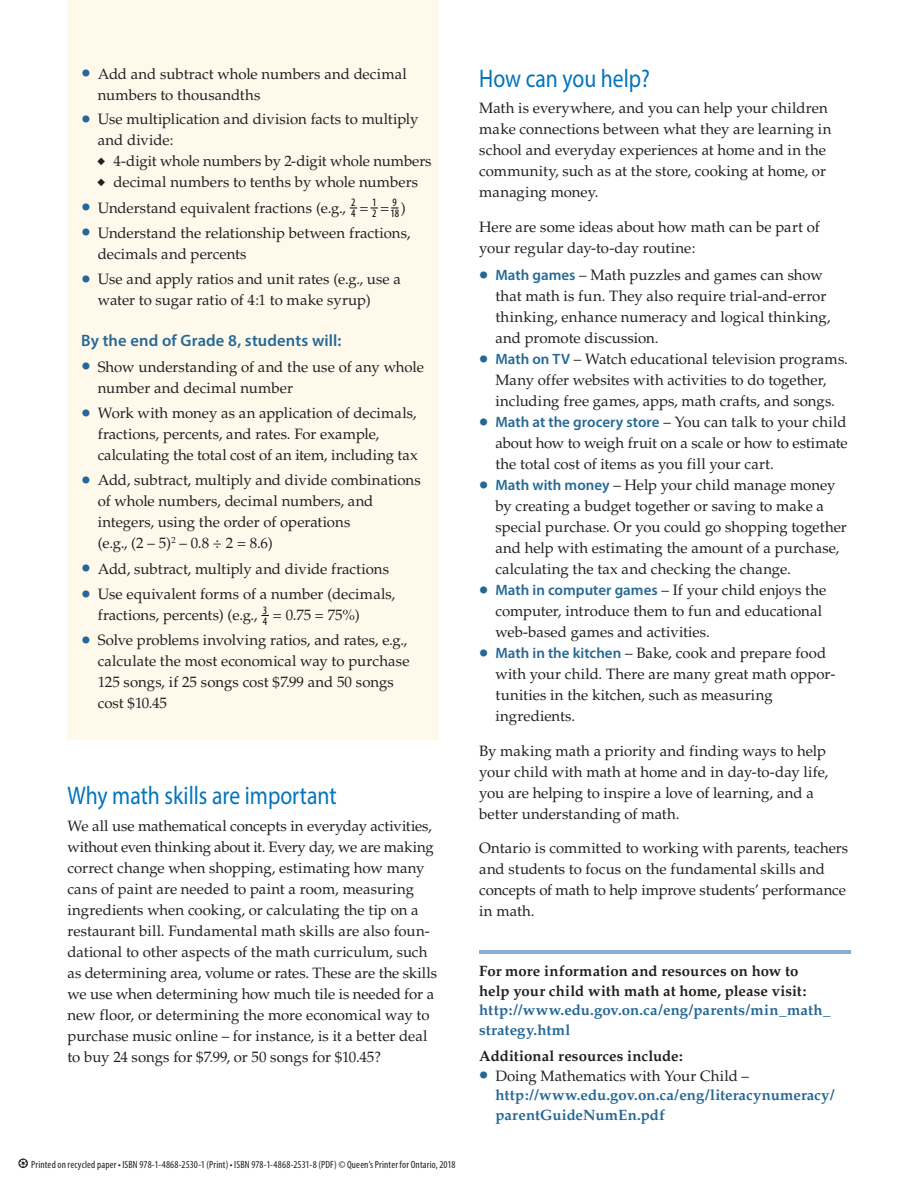
<style>
.page{position:relative;width:918px;height:1188px;background:#fff}
.page>*{position:absolute;margin:0;border:0;box-sizing:border-box;transform-origin:0 0}
.t1{font:25.5px "Myriad Pro";color:#0074bc;scale:.85 1}
.t2{font:600 16.5px "Myriad Pro";letter-spacing:.01em;color:#256895}
.t3{font:15px/21px "Palatino";color:#231f20}
.t4{font:700 15px/19.5px "Palatino";letter-spacing:.005em;color:#231f20}
.t5{font:700 15px/19.5px "Palatino";letter-spacing:.005em;color:#256895}
.t6{font:15px "Palatino";letter-spacing:-.02em;color:#231f20}
.t7{font:condensed 11.25px "Myriad Pro";color:#000}
.t8{font:condensed 11.25px "Myriad Pro";letter-spacing:.155em;color:#000}
.t9{font:condensed 10.5px "Myriad Pro";letter-spacing:.015em;color:#231f20}
.s1{font-family:"Myriad Pro";font-weight:700;font-size:27px;color:#256895}
.s2{font-family:"Myriad Pro";font-weight:600;color:#256895}
.s3{color:#256895}
.s4{font-family:"Myriad Pro";font-size:27px}
.s5{font-weight:400;color:#231f20}
</style>
<div class="page">
<div style="left:68px;top:0;width:371px;height:740px;background:#fff9ec"></div>
<hr style="left:479px;top:950px;width:371px;height:3px;background:#8aaad9">
<svg style="left:18px;top:1159px;width:10px;height:9px"></svg>
<svg style="left:19px;top:1160px;width:8px;height:7px"></svg>
<p class="t3" style="left:98px;top:64px;width:311px;text-indent:-16px"><span class="s1">•</span> Add and subtract whole numbers and decimal numbers to thousandths</p>
<p class="t3" style="left:98px;top:109px;width:322px;text-indent:-16px"><span class="s1">•</span> Use multiplication and division facts to multiply and divide:</p>
<p class="t6" style="left:97px;top:152px;width:336px">◆ 4-digit whole numbers by 2-digit whole numbers</p>
<p class="t3" style="left:97px;top:172px;width:322px">◆ decimal numbers to tenths by whole numbers</p>
<p class="t3" style="left:82px;top:197px;width:266px"><span class="s1">•</span> Understand equivalent fractions (e.g.,</p>
<p class="t7" style="left:261px;top:196px;width:6px">2</p>
<p class="t7" style="left:290px;top:196px;width:9px">12</p>
<p class="t7" style="left:319px;top:196px;width:9px">21</p>
<p class="t7" style="left:393px;top:196px;width:6px">9</p>
<p class="t7" style="left:275px;top:196px;width:6px">1</p>
<p class="t7" style="left:304px;top:196px;width:9px">11</p>
<p class="t7" style="left:348px;top:196px;width:6px">4</p>
<p class="t7" style="left:376px;top:207px;width:10px">10</p>
<p class="t3" style="left:401px;top:197px;width:6px">)</p>
<p class="t3" style="left:98px;top:223px;width:314px;text-indent:-16px"><span class="s1">•</span> Understand the relationship between fractions, decimals and percents</p>
<p class="t3" style="left:98px;top:269px;width:305px;text-indent:-16px"><span class="s1">•</span> Use and apply ratios and unit rates (e.g., use a water to sugar ratio of 4:1 to make syrup)</p>
<p class="t2" style="left:81px;top:330px;width:262px">By the end of Grade 8, students will:</p>
<p class="t3" style="left:98px;top:356px;width:328px;text-indent:-16px"><span class="s1">•</span> Show understanding of and the use of any whole number and decimal number</p>
<p class="t3" style="left:98px;top:403px;width:322px;text-indent:-16px"><span class="s1">•</span> Work with money as an application of decimals, fractions, percents, and rates. For example, calculating the total cost of an item, including tax</p>
<p class="t3" style="left:98px;top:470px;width:325px;text-indent:-16px"><span class="s1">•</span> Add, subtract, multiply and divide combinations of whole numbers, decimal numbers, and integers, using the order of operations<br>(e.g., (2 – 5)<sup>2</sup> – 0.8 ÷ 2 = 8.6)</p>
<p class="t3" style="left:82px;top:558px;width:309px"><span class="s1">•</span> Add, subtract, multiply and divide fractions</p>
<p class="t3" style="left:98px;top:584px;width:299px;text-indent:-16px"><span class="s1">•</span> Use equivalent forms of a number (decimals, fractions, percents) (e.g.,</p>
<p class="t3" style="left:359px;top:197px;width:11px">=</p>
<p class="t3" style="left:380px;top:197px;width:11px">=</p>
<p class="t7" style="left:290px;top:207px;width:9px">24</p>
<p class="t8" style="left:334px;top:207px;width:103px">434 44 42 43 44104184</p>
<p class="t7" style="left:304px;top:207px;width:9px">34</p>
<p class="t7" style="left:363px;top:207px;width:6px">4</p>
<p class="t7" style="left:390px;top:207px;width:10px">18</p>
<p class="t7" style="left:319px;top:207px;width:9px">42</p>
<p class="t7" style="left:261px;top:207px;width:6px">4</p>
<p class="t7" style="left:275px;top:207px;width:6px">4</p>
<p class="t7" style="left:348px;top:207px;width:6px">4</p>
<p class="t7" style="left:190px;top:603px;width:6px">2</p>
<p class="t7" style="left:248px;top:603px;width:6px">2</p>
<p class="t7" style="left:263px;top:603px;width:6px">3</p>
<p class="t7" style="left:292px;top:603px;width:6px">9</p>
<p class="t7" style="left:205px;top:603px;width:6px">1</p>
<p class="t7" style="left:219px;top:603px;width:6px">1</p>
<p class="t7" style="left:234px;top:603px;width:6px">1</p>
<p class="t7" style="left:307px;top:603px;width:6px">1</p>
<p class="t3" style="left:273px;top:605px;width:88px">= 0.75 = 75%)</p>
<p class="t3" style="left:98px;top:630px;width:313px;text-indent:-16px"><span class="s1">•</span> Solve problems involving ratios, and rates, e.g., calculate the most economical way to purchase 125 songs, if 25 songs cost $7.99 and 50 songs cost $10.45</p>
<p class="t7" style="left:219px;top:614px;width:6px">2</p>
<p class="t7" style="left:234px;top:614px;width:6px">3</p>
<p class="t7" style="left:305px;top:614px;width:10px">10</p>
<p class="t7" style="left:320px;top:614px;width:10px">18</p>
<p class="t7" style="left:190px;top:614px;width:6px">4</p>
<p class="t7" style="left:205px;top:614px;width:6px">4</p>
<p class="t7" style="left:248px;top:614px;width:6px">4</p>
<p class="t7" style="left:263px;top:614px;width:6px">4</p>
<p class="t7" style="left:278px;top:614px;width:6px">4</p>
<p class="t7" style="left:292px;top:614px;width:6px">4</p>
<h2 class="t1" style="left:68px;top:780px;width:318px">Why math skills are important</h2>
<p class="t3" style="left:68px;top:815px;width:371px">We all use mathematical concepts in everyday activities, without even thinking about it. Every day, we are making correct change when shopping, estimating how many cans of paint are needed to paint a room, measuring ingredients when cooking, or calculating the tip on a restaurant bill. Fundamental math skills are also foun&shy;dational to other aspects of the math curriculum, such as determining area, volume or rates. These are the skills we use when determining how much tile is needed for a new floor, or determining the more economical way to purchase music online – for instance, is it a better deal to buy 24 songs for $7.99, or 50 songs for $10.45?</p>
<p class="t9" style="left:31px;top:1158px;width:426px">Printed on recycled paper • ISBN 978-1-4868-2530-1 (Print) • ISBN 978-1-4868-2531-8 (PDF) © Queen’s Printer for Ontario, 2018</p>
<h2 class="t1" style="left:479px;top:62px;width:202px">How can you help?</h2>
<p class="t3" style="left:479px;top:98px;width:354px">Math is everywhere, and you can help your children make connections between what they are learning in school and everyday experiences at home and in the community, such as at the store, cooking at home, or managing money.</p>
<p class="t3" style="left:479px;top:216px;width:342px">Here are some ideas about how math can be part of your regular day-to-day routine:</p>
<p class="t3" style="left:495px;top:265px;width:337px;text-indent:-16px"><span class="s1">•</span> <span class="s2">Math games</span> – Math puzzles and games can show that math is fun. They also require trial-and-error thinking, enhance numeracy and logical thinking, and promote discussion.</p>
<p class="t3" style="left:479px;top:349px;width:370px;text-align:center"><span class="s1">•</span> <span class="s2">Math on TV</span> – Watch educational television programs.<br>Many offer websites with activities to do together, including free games, apps, math crafts, and songs.</p>
<p class="t3" style="left:495px;top:412px;width:354px;text-align:justify;text-indent:-16px"><span class="s1">•</span> <span class="s2">Math at the grocery store</span> – You can talk to your child about how to weigh fruit on a scale or how to estimate the total cost of items as you fill your cart.</p>
<p class="t3" style="left:495px;top:475px;width:353px;text-indent:-16px"><span class="s1">•</span> <span class="s2">Math with money</span> – Help your child manage money by creating a budget together or saving to make a special purchase. Or you could go shopping together and help with estimating the amount of a purchase, calculating the tax and checking the change.</p>
<p class="t3" style="left:495px;top:580px;width:332px;text-indent:-16px"><span class="s1">•</span> <span class="s2">Math in computer games</span> – If your child enjoys the computer, introduce them to fun and educational web-based games and activities.</p>
<p class="t3" style="left:495px;top:643px;width:342px;text-indent:-16px"><span class="s1">•</span> <span class="s2">Math in the kitchen</span> – Bake, cook and prepare food with your child. There are many great math oppor&shy;tunities in the kitchen, such as measuring ingredients.</p>
<p class="t3" style="left:479px;top:740px;width:350px">By making math a priority and finding ways to help your child with math at home and in day-to-day life, you are helping to inspire a love of learning, and a better understanding of math.</p>
<p class="t3" style="left:479px;top:838px;width:371px">Ontario is committed to working with parents, teachers and students to focus on the fundamental skills and concepts of math to help improve students’ performance in math.</p>
<p class="t4" style="left:479px;top:962px;width:353px">For more information and resources on how to help your child with math at home, please visit: <span class="s3">http://www.edu.gov.on.ca/eng/parents/min_math_ strategy.html</span></p>
<p class="t4" style="left:479px;top:1046px;width:205px">Additional resources include:</p>
<p class="t5" style="left:495px;top:1066px;width:340px;text-indent:-16px"><span class="s4">•</span> <span class="s5">Doing Mathematics with Your Child – </span>http://www.edu.gov.on.ca/eng/literacynumeracy/ parentGuideNumEn.pdf</p>
</div>
